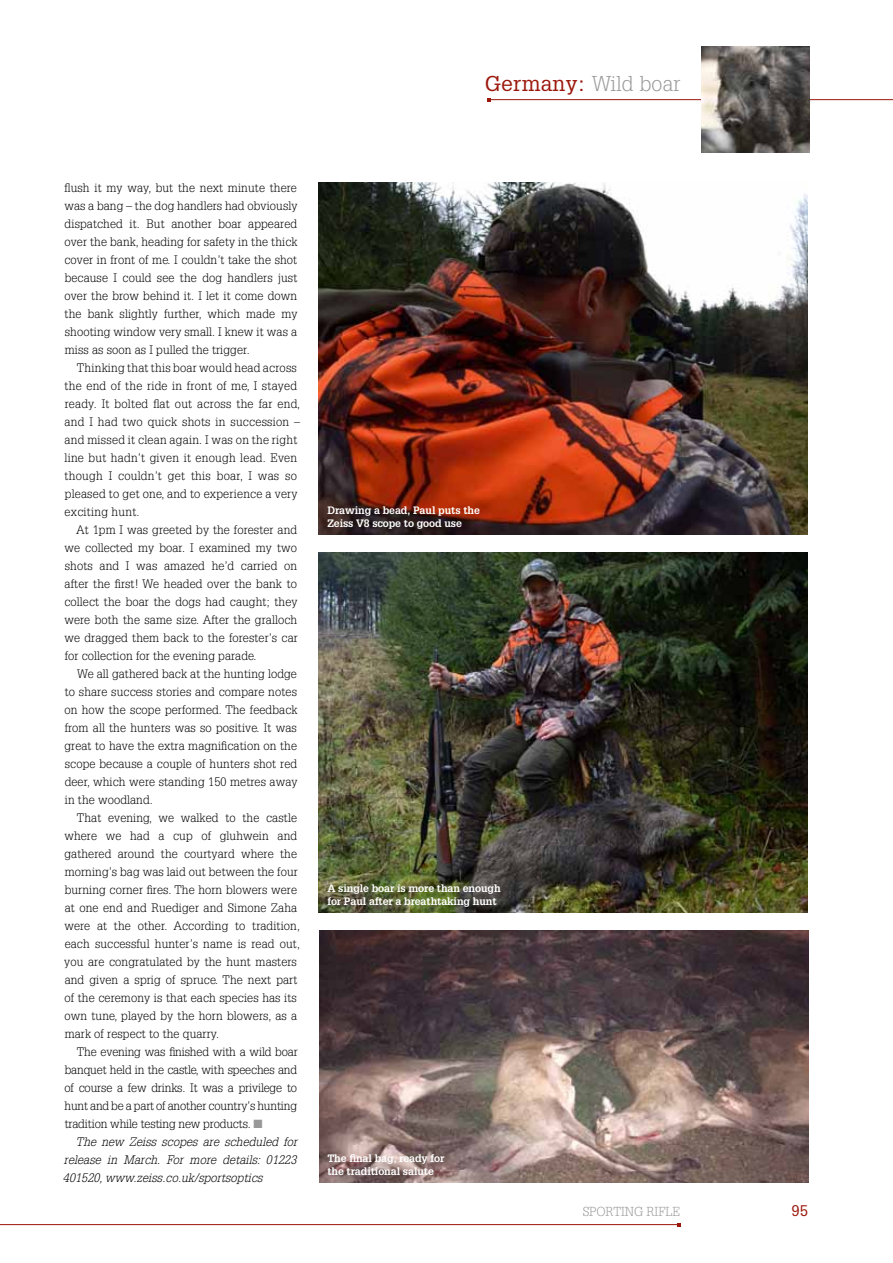
<style>
.page{position:relative;width:893px;height:1263px;background:#fff}
.page>*{position:absolute;margin:0;border:0;box-sizing:border-box;transform-origin:0 0}
.t1{font:21px "Glypha";letter-spacing:.01em;color:#9b170b}
.t2{font:15px "Glypha";color:#9b170b}
.t3{font:300 12.75px "Glypha";color:#989898}
.t4{font:300 12px/18px "Glypha";letter-spacing:.01em;color:#000;text-align:justify}
.t5{font:italic 300 12px/18px "Glypha LT Std";letter-spacing:.01em;color:#000;text-align:justify}
.t6{font:700 10.5px/13.5px "Glypha";letter-spacing:-.01em;color:#fff}
.s1{font-weight:300;color:#989898}
.s2{color:#989898}
</style>
<div class="page">
<hr style="left:488px;top:99px;width:405px;height:1px;background:#9b170b">
<hr style="left:0;top:1224px;width:679px;height:1px;background:#9b170b">
<img style="left:702px;top:46px;width:107px;height:107px">
<img style="left:319px;top:183px;width:489px;height:351px">
<img style="left:319px;top:552px;width:489px;height:361px">
<img style="left:319px;top:930px;width:489px;height:252px">
<h1 class="t1" style="left:485px;top:71px;width:197px">Germany: <span class="s1">Wild boar</span></h1>
<p class="t4" style="left:64px;top:179px;width:235px">flush it my way, but the next minute there was a bang – the dog handlers had obviously dispatched it. But another boar appeared over the bank, heading for safety in the thick cover in front of me. I couldn’t take the shot because I could see the dog handlers just over the brow behind it. I let it come down the bank slightly further, which made my shooting window very small. I knew it was a miss as soon as I pulled the trigger.</p>
<p class="t4" style="left:65px;top:359px;width:237px;text-align:left;text-indent:12px">Thinking that this boar would head across the end of the ride in front of me, I stayed ready. It bolted flat out across the far end, and I had two quick shots in succession – and missed it clean again. I was on the right line but hadn’t given it enough lead. Even though I couldn’t get this boar, I was so pleased to get one, and to experience a very exciting hunt.</p>
<p class="t4" style="left:64px;top:521px;width:235px;text-indent:12px">At 1pm I was greeted by the forester and we collected my boar. I examined my two shots and I was amazed he’d carried on after the first! We headed over the bank to collect the boar the dogs had caught; they were both the same size. After the gralloch we dragged them back to the forester’s car for collection for the evening parade.</p>
<p class="t4" style="left:64px;top:665px;width:235px;text-indent:13px">We all gathered back at the hunting lodge to share success stories and compare notes on how the scope performed. The feedback from all the hunters was so positive. It was great to have the extra magnification on the scope because a couple of hunters shot red deer, which were standing 150 metres away in the woodland.</p>
<p class="t4" style="left:64px;top:809px;width:237px;text-align:left;text-indent:13px">That evening, we walked to the castle where we had a cup of gluhwein and gathered around the courtyard where the morning’s bag was laid out between the four burning corner fires. The horn blowers were at one end and Ruediger and Simone Zaha were at the other. According to tradition, each successful hunter’s name is read out, you are congratulated by the hunt masters and given a sprig of spruce. The next part of the ceremony is that each species has its own tune, played by the horn blowers, as a mark of respect to the quarry.</p>
<p class="t4" style="left:64px;top:1043px;width:235px;text-indent:12px">The evening was finished with a wild boar banquet held in the castle, with speeches and of course a few drinks. It was a privilege to hunt and be a part of another country’s hunting tradition while testing new products. <span class="s2">■</span></p>
<p class="t5" style="left:63px;top:1133px;width:236px;text-indent:13px">The new Zeiss scopes are scheduled for release in March. For more details: 01223<br>401520, www.zeiss.co.uk/sportsoptics</p>
<p class="t6" style="left:327px;top:503px;width:154px">Drawing a bead, Paul puts the<br>Zeiss V8 scope to good use</p>
<p class="t6" style="left:327px;top:881px;width:175px">A single boar is more than enough for Paul after a breathtaking hunt</p>
<p class="t6" style="left:327px;top:1151px;width:118px">The final bag, ready for the traditional salute</p>
<p class="t3" style="left:583px;top:1204px;width:99px">SPORTING RIFLE</p>
<p class="t2" style="left:791px;top:1201px;width:18px">95</p>
</div>
